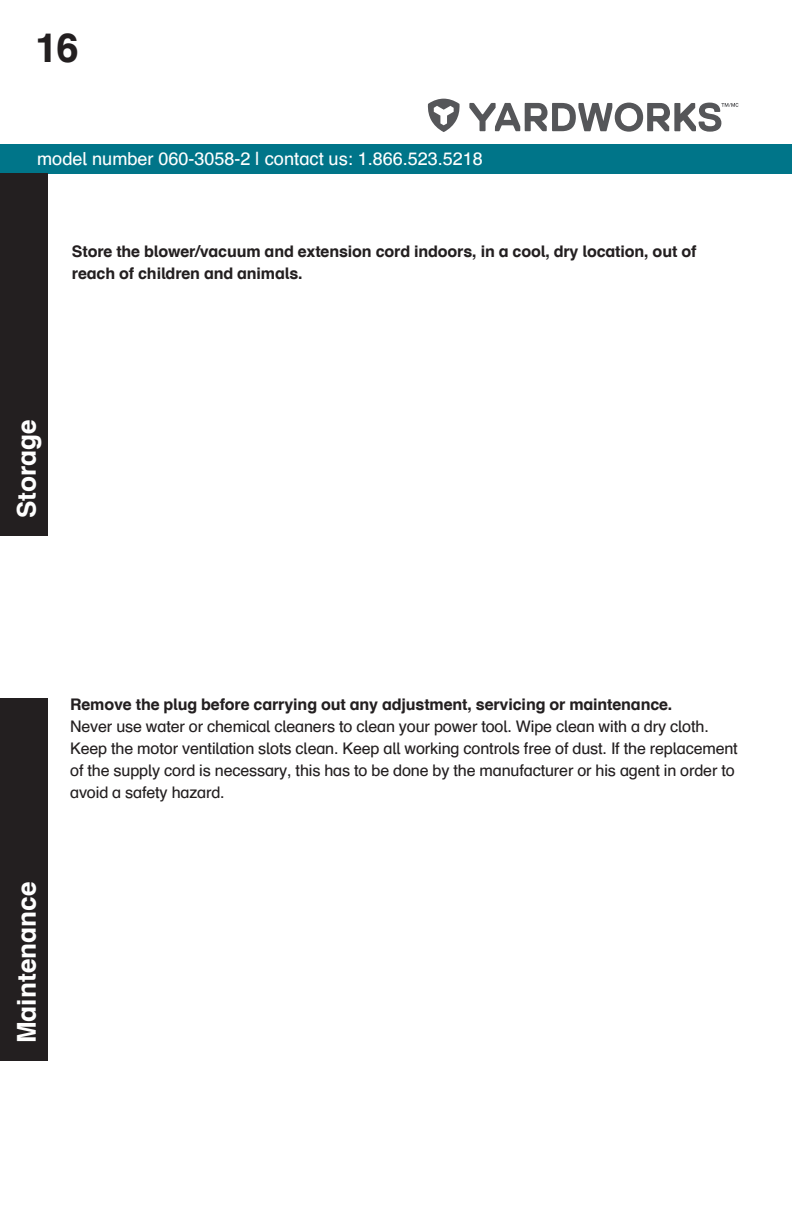
<style>
.page{position:relative;width:792px;height:1224px;background:#fff}
.page>*{position:absolute;margin:0;border:0;box-sizing:border-box;transform-origin:0 0}
.t1{font:700 40px "Schulbuch Nord";color:#231f20}
.Section_name{font:700 26px "Schulbuch Nord";color:#fff}
.t2{font:18px "Schulbuch Nord";color:#fff}
.Body{font:16px/22px "Schulbuch Nord";letter-spacing:-.01em;color:#231f20}
.Body-2{font:700 16px/22px "Schulbuch Nord";letter-spacing:-.01em;color:#231f20}
</style>
<div class="page">
<div style="left:0;top:144px;width:792px;height:29px;background:#007589"></div>
<svg style="left:428px;top:99px;width:32px;height:33px"></svg>
<svg style="left:469px;top:103px;width:269px;height:29px"></svg>
<div style="left:0;top:173px;width:48px;height:363px;background:#231f20"></div>
<div style="left:0;top:698px;width:48px;height:363px;background:#231f20"></div>
<h1 class="t1" style="left:35px;top:22px;width:45px">16</h1>
<p class="t2" style="left:37px;top:147px;width:447px">model number 060-3058-2 | contact us: 1.866.523.5218</p>
<p class="Body-2" style="left:72px;top:240px;width:626px">Store the blower/vacuum and extension cord indoors, in a cool, dry location, out of reach of children and animals.</p>
<p class="Section_name" style="left:10px;top:518px;width:100px;rotate:-90deg">Storage</p>
<p class="Section_name" style="left:10px;top:1043px;width:163px;rotate:-90deg">Maintenance</p>
<p class="Body-2" style="left:70px;top:693px;width:604px">Remove the plug before carrying out any adjustment, servicing or maintenance.</p>
<p class="Body" style="left:70px;top:715px;width:669px">Never use water or chemical cleaners to clean your power tool. Wipe clean with a dry cloth.<br>Keep the motor ventilation slots clean. Keep all working controls free of dust. If the replacement of the supply cord is necessary, this has to be done by the manufacturer or his agent in order to avoid a safety hazard.</p>
</div>
